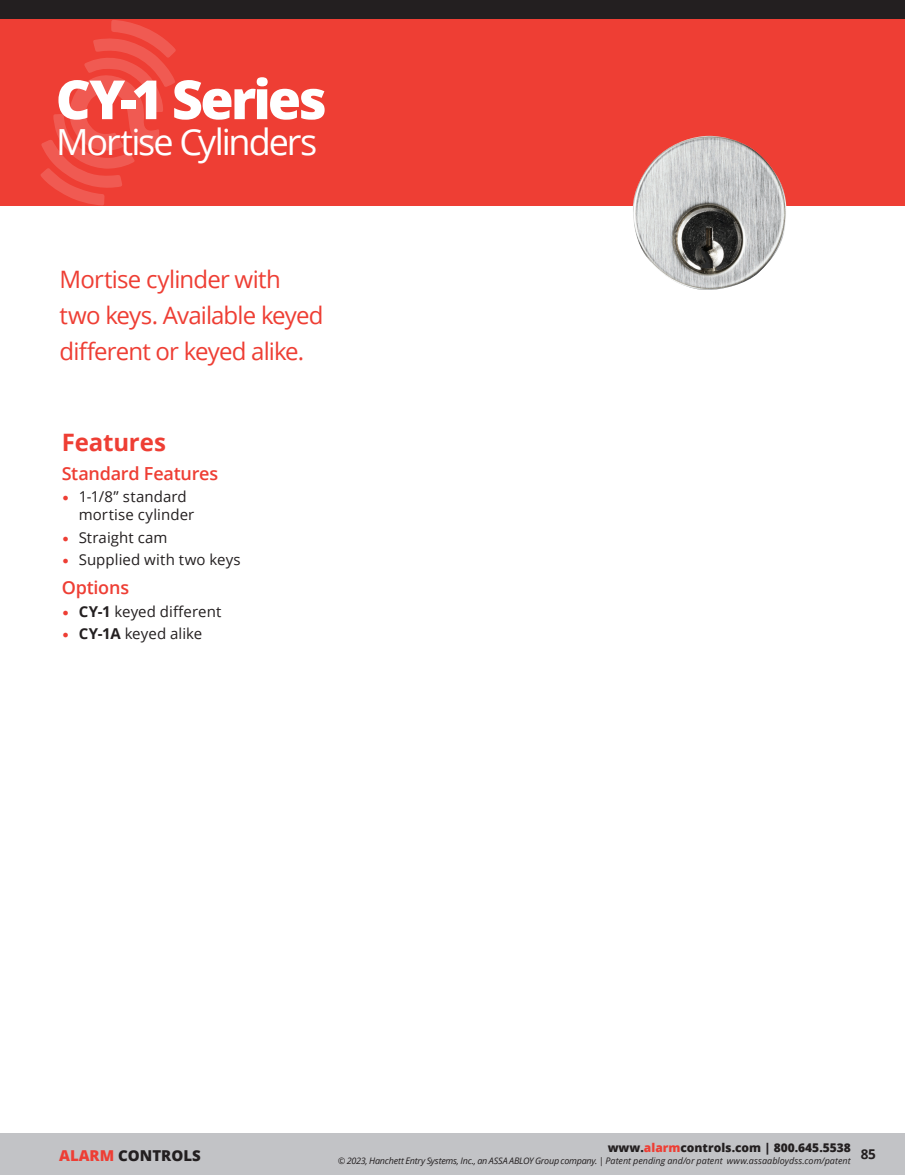
<style>
.page{position:relative;width:905px;height:1175px;background:#fff}
.page>*{position:absolute;margin:0;border:0;box-sizing:border-box;transform-origin:0 0}
.Product_Name_-_Bold{font:800 54px "Open Sans";letter-spacing:-.055em;color:#fff}
.Product_Name_-_Bold-2{font:36px "Open Sans";letter-spacing:-.06em;color:#fff}
.Section_Head{font:24px/36px "Open Sans";letter-spacing:-.035em;color:#ee3e34}
.Specs_Features_Heade{font:700 24px "Open Sans";letter-spacing:-.005em;color:#ee3e34}
.Specs_Features_Heade-2{font:600 18px "Open Sans";letter-spacing:-.015em;color:#ee3e34}
.t1{font:15px/18px "Open Sans";letter-spacing:.005em;color:#231f20}
.t2{font:800 15px "Open Sans";color:#231f20}
.t3{font:700 13.5px "Open Sans";color:#231f20}
.t4{font:800 12px "Open Sans";color:#231f20}
.t5{font:italic 9px "Open Sans";letter-spacing:-.005em;color:#231f20}
.s1{font-family:"ASSA Vesta";color:#ee3e34}
.s2{font-weight:700}
.s3{color:#ee3e34}
</style>
<div class="page">
<div style="left:1px;top:1132px;width:903px;height:42px;background:#c2c3c6"></div>
<hr style="left:0;top:19px;width:1px;height:186px;background:#ee3e34">
<div style="left:1px;top:19px;width:903px;height:186px;background:#ee3e34"></div>
<svg style="left:0;top:0;width:1px;height:19px"></svg>
<div style="left:1px;top:0;width:903px;height:19px;background:#231f20"></div>
<svg style="left:40px;top:20px;width:136px;height:186px"></svg>
<img style="left:632px;top:136px;width:155px;height:154px">
<p class="Product_Name_-_Bold" style="left:56px;top:58px;width:272px">CY-1 Series</p>
<p class="Product_Name_-_Bold-2" style="left:56px;top:117px;width:263px">Mortise Cylinders</p>
<p class="Section_Head" style="left:60px;top:261px;width:265px">Mortise cylinder with two keys. Available keyed different or keyed alike.</p>
<p class="Specs_Features_Heade" style="left:62px;top:425px;width:106px">Features</p>
<p class="Specs_Features_Heade-2" style="left:62px;top:461px;width:158px">Standard Features</p>
<p class="t1" style="left:79px;top:487px;width:117px;text-indent:-17px"><span class="s1">•</span> 1-1/8” standard mortise cylinder</p>
<p class="t1" style="left:62px;top:528px;width:107px"><span class="s1">•</span> Straight cam</p>
<p class="t1" style="left:62px;top:550px;width:180px"><span class="s1">•</span> Supplied with two keys</p>
<p class="Specs_Features_Heade-2" style="left:62px;top:575px;width:69px">Options</p>
<p class="t1" style="left:62px;top:602px;width:161px"><span class="s1">•</span> <span class="s2">CY-1</span> keyed different</p>
<p class="t1" style="left:62px;top:624px;width:142px"><span class="s1">•</span> <span class="s2">CY-1A</span> keyed alike</p>
<h3 class="t4" style="left:607px;top:1138px;width:245px">www.<span class="s3">alarm</span>controls.com | 800.645.5538</h3>
<h3 class="t2" style="left:59px;top:1144px;width:143px"><span class="s3">ALARM</span> CONTROLS</h3>
<p class="t5" style="left:338px;top:1154px;width:514px">© 2023, Hanchett Entry Systems, Inc., an ASSA ABLOY Group company. | Patent pending and/or patent www.assaabloydss.com/patent</p>
<h3 class="t3" style="left:860px;top:1144px;width:17px">85</h3>
</div>
